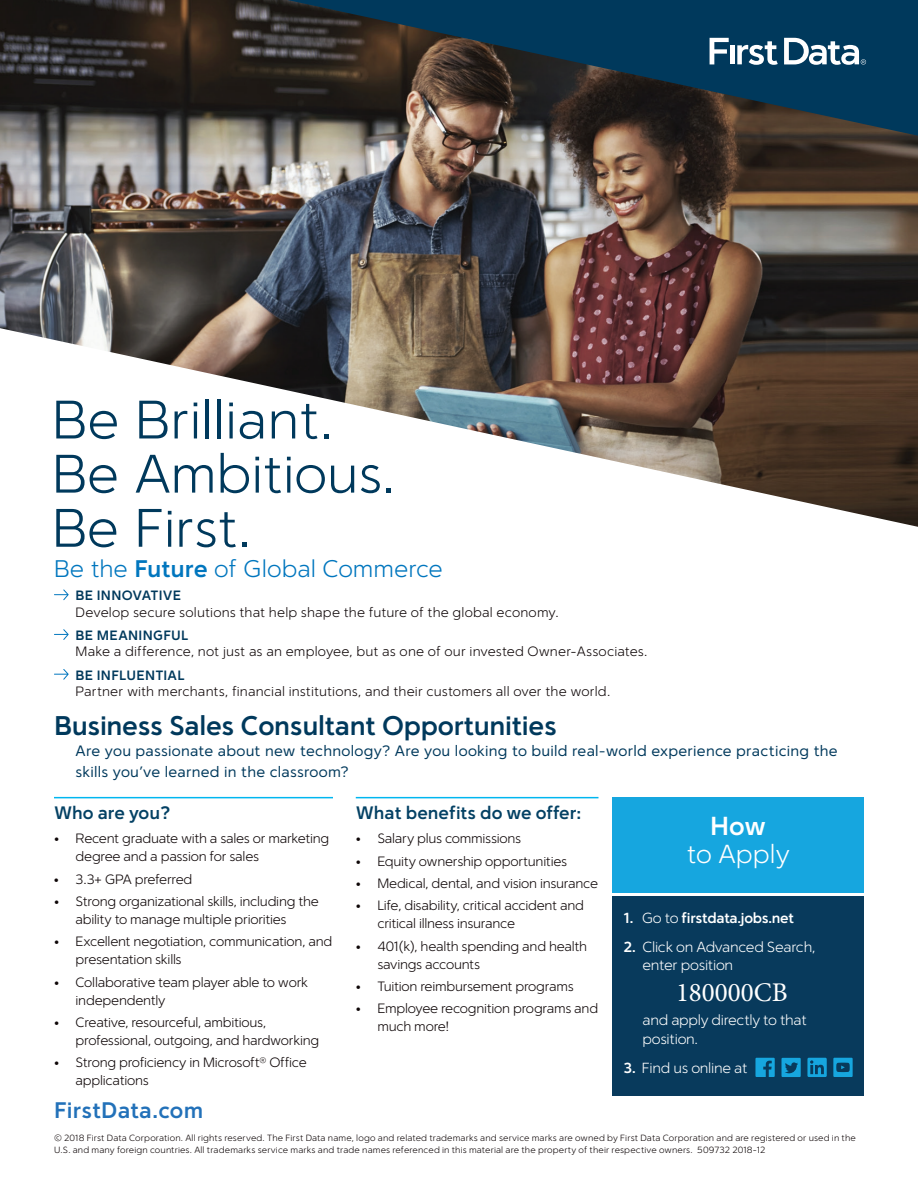
<style>
.page{position:relative;width:918px;height:1188px;background:#fff}
.page>*{position:absolute;margin:0;border:0;box-sizing:border-box;transform-origin:0 0}
.t1{font:300 54px/54.2px "Simple Sans";letter-spacing:-.005em;color:#00395c}
.t2{font:700 27px "Simple Sans";letter-spacing:-.01em;color:#00395c}
.t3{font:27px "Minion Pro";color:#fff}
.t4{font:300 25.95px "Simple Sans";color:#fff}
.t5{font:700 25.95px "Simple Sans";color:#fff}
.t6{font:300 24px "Simple Sans";color:#0076be}
.t7{font:700 22.5px "Simple Sans";letter-spacing:.005em;color:#2271b9}
.t8{font:700 18px "Simple Sans";color:#044164}
.t9{font:15px/21px "Simple Sans";letter-spacing:.015em;color:#00395c}
.t10{font:300 14.55px/18.5px "Simple Sans";letter-spacing:-.02em;color:#fff}
.t11{font:700 14.55px "Simple Sans";letter-spacing:-.02em;color:#fff}
.t12{font:300 13.5px/18px "Simple Sans";letter-spacing:-.02em;color:#0e0607}
.t13{font:300 13.5px "Simple Sans";letter-spacing:.01em;color:#0e0607}
.t14{font:700 13.5px "Simple Sans";letter-spacing:.02em;color:#00395c}
.t15{font:300 9px/12px "Simple Sans";letter-spacing:.015em;color:#0e0607}
.s1{font-weight:700}
.s2{font-weight:300}
</style>
<div class="page">
<img style="left:0;top:0;width:918px;height:527px">
<svg style="left:287px;top:0;width:631px;height:136px;background:#223743"></svg>
<div style="left:730px;top:45px;width:5px;height:19px;background:#fff"></div>
<svg style="left:737px;top:41px;width:41px;height:24px"></svg>
<svg style="left:710px;top:38px;width:19px;height:26px"></svg>
<svg style="left:784px;top:38px;width:82px;height:27px"></svg>
<svg style="left:54px;top:589px;width:15px;height:11px"></svg>
<svg style="left:54px;top:629px;width:15px;height:11px"></svg>
<svg style="left:54px;top:669px;width:15px;height:11px"></svg>
<hr style="left:356px;top:797px;width:242px;height:1px;background:#00b6f0">
<hr style="left:54px;top:797px;width:279px;height:1px;background:#00b6f0">
<div style="left:612px;top:896px;width:252px;height:199px;background:#083a5c"></div>
<div style="left:612px;top:797px;width:252px;height:96px;background:#16a6df"></div>
<svg style="left:755px;top:1058px;width:20px;height:19px"></svg>
<svg style="left:782px;top:1058px;width:19px;height:19px"></svg>
<svg style="left:807px;top:1058px;width:20px;height:19px"></svg>
<svg style="left:833px;top:1058px;width:20px;height:19px"></svg>
<h1 class="t1" style="left:52px;top:392px;width:345px">Be Brilliant.<br>Be Ambitious.<br>Be First.</h1>
<h3 class="t6" style="left:54px;top:554px;width:390px">Be the <span class="s1">Future</span> of Global Commerce</h3>
<p class="t14" style="left:76px;top:587px;width:107px">BE INNOVATIVE</p>
<p class="t13" style="left:76px;top:604px;width:485px">Develop secure solutions that help shape the future of the global economy.</p>
<p class="t14" style="left:76px;top:627px;width:114px">BE MEANINGFUL</p>
<p class="t13" style="left:76px;top:644px;width:573px">Make a difference, not just as an employee, but as one of our invested Owner-Associates.</p>
<p class="t14" style="left:76px;top:667px;width:111px">BE INFLUENTIAL</p>
<p class="t13" style="left:76px;top:683px;width:536px">Partner with merchants, financial institutions, and their customers all over the world.</p>
<h2 class="t2" style="left:54px;top:709px;width:504px">Business Sales Consultant Opportunities</h2>
<p class="t9" style="left:76px;top:740px;width:764px">Are you passionate about new technology? Are you looking to build real-world experience practicing the skills you’ve learned in the classroom?</p>
<h3 class="t8" style="left:356px;top:802px;width:227px">What benefits do we offer:</h3>
<p class="t12" style="left:356px;top:830px;width:167px">• Salary plus commissions</p>
<p class="t12" style="left:356px;top:852px;width:213px">• Equity ownership opportunities</p>
<p class="t12" style="left:356px;top:874px;width:244px">• Medical, dental, and vision insurance</p>
<p class="t12" style="left:377px;top:896px;width:208px;text-indent:-22px">• Life, disability, critical accident and critical illness insurance</p>
<p class="t12" style="left:377px;top:937px;width:211px;text-indent:-22px">• 401(k), health spending and health savings accounts</p>
<p class="t12" style="left:356px;top:977px;width:220px">• Tuition reimbursement programs</p>
<p class="t12" style="left:377px;top:999px;width:222px;text-indent:-22px">• Employee recognition programs and much more!</p>
<h3 class="t8" style="left:54px;top:802px;width:118px">Who are you?</h3>
<p class="t12" style="left:76px;top:830px;width:255px;text-indent:-22px">• Recent graduate with a sales or marketing degree and a passion for sales</p>
<p class="t12" style="left:54px;top:870px;width:140px">• 3.3+ GPA preferred</p>
<p class="t12" style="left:76px;top:892px;width:245px;text-indent:-22px">• Strong organizational skills, including the ability to manage multiple priorities</p>
<p class="t12" style="left:76px;top:932px;width:258px;text-indent:-22px">• Excellent negotiation, communication, and presentation skills</p>
<p class="t12" style="left:76px;top:973px;width:234px;text-indent:-22px">• Collaborative team player able to work independently</p>
<p class="t12" style="left:76px;top:1013px;width:245px;text-indent:-22px">• Creative, resourceful, ambitious, professional, outgoing, and hardworking</p>
<p class="t12" style="left:76px;top:1053px;width:233px;text-indent:-22px">• Strong proficiency in Microsoft<sup>®</sup> Office applications</p>
<h3 class="t5" style="left:710px;top:811px;width:57px">How</h3>
<h3 class="t4" style="left:687px;top:839px;width:105px">to Apply</h3>
<p class="t11" style="left:623px;top:909px;width:172px">1. <span class="s2">Go to</span> firstdata.jobs.net</p>
<p class="t10" style="left:643px;top:937px;width:174px;text-indent:-19px"><span class="s1">2.</span> Click on Advanced Search, enter position</p>
<h2 class="t3" style="left:676px;top:974px;width:113px">180000CB</h2>
<p class="t10" style="left:643px;top:1011px;width:166px">and apply directly to that position.</p>
<p class="t10" style="left:623px;top:1058px;width:126px"><span class="s1">3.</span> Find us online at</p>
<h3 class="t7" style="left:54px;top:1097px;width:151px">FirstData.com</h3>
<p class="t15" style="left:54px;top:1132px;width:803px">© 2018 First Data Corporation. All rights reserved. The First Data name, logo and related trademarks and service marks are owned by First Data Corporation and are registered or used in the<br>U.S. and many foreign countries. All trademarks service marks and trade names referenced in this material are the property of their respective owners. 509732 2018-12</p>
</div>
